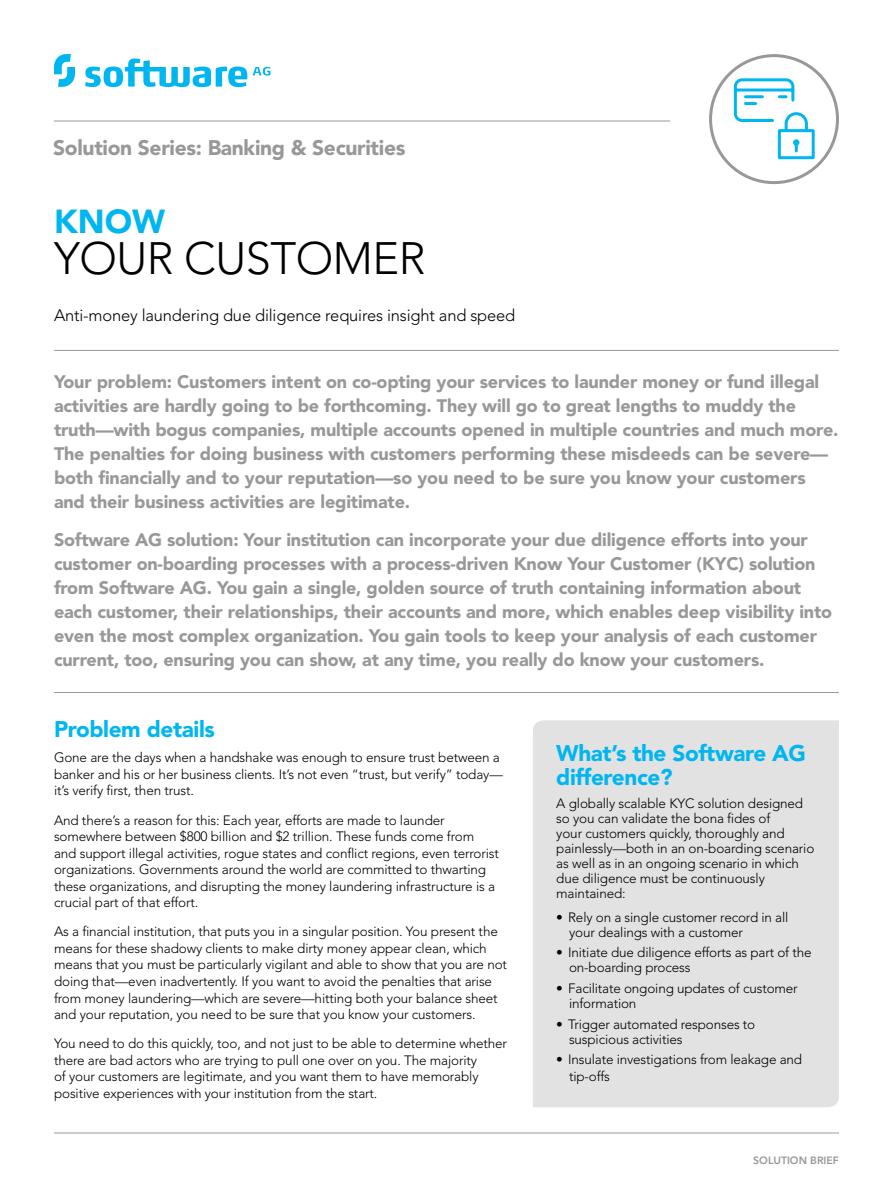
<style>
.page{position:relative;width:893px;height:1187px;background:#fff}
.page>*{position:absolute;margin:0;border:0;box-sizing:border-box;transform-origin:0 0}
.t1{font:300 45px "Avenir LT Std";letter-spacing:-.01em;color:#000}
.t2{font:900 33px "Avenir LT Std";color:#00b6f1}
.t3{font:900 22.5px/24px "Avenir LT Std";letter-spacing:-.015em;color:#00b6f1}
.t4{font:900 21px "Avenir LT Std";letter-spacing:-.015em;color:#999898}
.t5{font:900 18px/24px "Avenir LT Std";letter-spacing:-.01em;color:#999898}
.t6{font:300 16.5px "Avenir LT Std";letter-spacing:-.01em;color:#000}
.t7{font:300 13.5px/16.5px "Avenir LT Std";letter-spacing:-.01em;color:#000}
.t8{font:800 10.5px "Avenir LT Std";color:#999898}
</style>
<div class="page">
<hr style="left:54px;top:1132px;width:785px;height:1px;background:#999898">
<hr style="left:54px;top:121px;width:616px;height:1px;background:#999898">
<div style="left:709px;top:54px;width:130px;height:130px;border:3px solid #999898;border-radius:50%"></div>
<svg style="left:54px;top:54px;width:216px;height:33px"></svg>
<hr style="left:54px;top:350px;width:785px;height:1px;background:#999898">
<hr style="left:54px;top:692px;width:785px;height:1px;background:#999898">
<div style="left:533px;top:720px;width:306px;height:387px;background:#e3e2e2"></div>
<svg style="left:733px;top:78px;width:82px;height:82px"></svg>
<h3 class="t4" style="left:53px;top:135px;width:354px">Solution Series: Banking &amp; Securities</h3>
<h2 class="t2" style="left:54px;top:202px;width:113px">KNOW</h2>
<h1 class="t1" style="left:54px;top:232px;width:373px">YOUR CUSTOMER</h1>
<p class="t6" style="left:54px;top:306px;width:463px">Anti-money laundering due diligence requires insight and speed</p>
<p class="t5" style="left:54px;top:370px;width:786px">Your problem: Customers intent on co-opting your services to launder money or fund illegal activities are hardly going to be forthcoming. They will go to great lengths to muddy the truth—with bogus companies, multiple accounts opened in multiple countries and much more.<br>The penalties for doing business with customers performing these misdeeds can be severe— both financially and to your reputation—so you need to be sure you know your customers and their business activities are legitimate.</p>
<p class="t5" style="left:54px;top:527px;width:780px">Software AG solution: Your institution can incorporate your due diligence efforts into your customer on-boarding processes with a process-driven Know Your Customer (KYC) solution from Software AG. You gain a single, golden source of truth containing information about each customer, their relationships, their accounts and more, which enables deep visibility into even the most complex organization. You gain tools to keep your analysis of each customer current, too, ensuring you can show, at any time, you really do know your customers.</p>
<h3 class="t3" style="left:54px;top:717px;width:162px">Problem details</h3>
<p class="t7" style="left:54px;top:749px;width:450px">Gone are the days when a handshake was enough to ensure trust between a banker and his or her business clients. It’s not even “trust, but verify” today— it’s verify first, then trust.</p>
<p class="t7" style="left:54px;top:811px;width:447px">And there’s a reason for this: Each year, efforts are made to launder somewhere between $800 billion and $2 trillion. These funds come from and support illegal activities, rogue states and conflict regions, even terrorist organizations. Governments around the world are committed to thwarting these organizations, and disrupting the money laundering infrastructure is a crucial part of that effort.</p>
<p class="t7" style="left:54px;top:923px;width:455px">As a financial institution, that puts you in a singular position. You present the means for these shadowy clients to make dirty money appear clean, which means that you must be particularly vigilant and able to show that you are not doing that—even inadvertently. If you want to avoid the penalties that arise from money laundering—which are severe—hitting both your balance sheet and your reputation, you need to be sure that you know your customers.</p>
<p class="t7" style="left:54px;top:1035px;width:455px">You need to do this quickly, too, and not just to be able to determine whether there are bad actors who are trying to pull one over on you. The majority<br>of your customers are legitimate, and you want them to have memorably positive experiences with your institution from the start.</p>
<h3 class="t3" style="left:556px;top:740px;width:251px">What’s the Software AG difference?</h3>
<p class="t7" style="left:556px;top:796px;width:260px;line-height:15px">A globally scalable KYC solution designed so you can validate the bona fides of<br>your customers quickly, thoroughly and painlessly—both in an on-boarding scenario as well as in an ongoing scenario in which due diligence must be continuously maintained:</p>
<p class="t7" style="left:569px;top:909px;width:221px;line-height:15px;text-indent:-13px">• Rely on a single customer record in all your dealings with a customer</p>
<p class="t7" style="left:569px;top:945px;width:244px;line-height:15px;text-indent:-13px">• Initiate due diligence efforts as part of the on-boarding process</p>
<p class="t7" style="left:569px;top:980px;width:230px;line-height:15px;text-indent:-13px">• Facilitate ongoing updates of customer information</p>
<p class="t7" style="left:569px;top:1016px;width:188px;line-height:15px;text-indent:-13px">• Trigger automated responses to suspicious activities</p>
<p class="t7" style="left:569px;top:1051px;width:235px;text-indent:-13px">• Insulate investigations from leakage and tip-offs</p>
<p class="t8" style="left:753px;top:1153px;width:87px">SOLUTION BRIEF</p>
</div>
